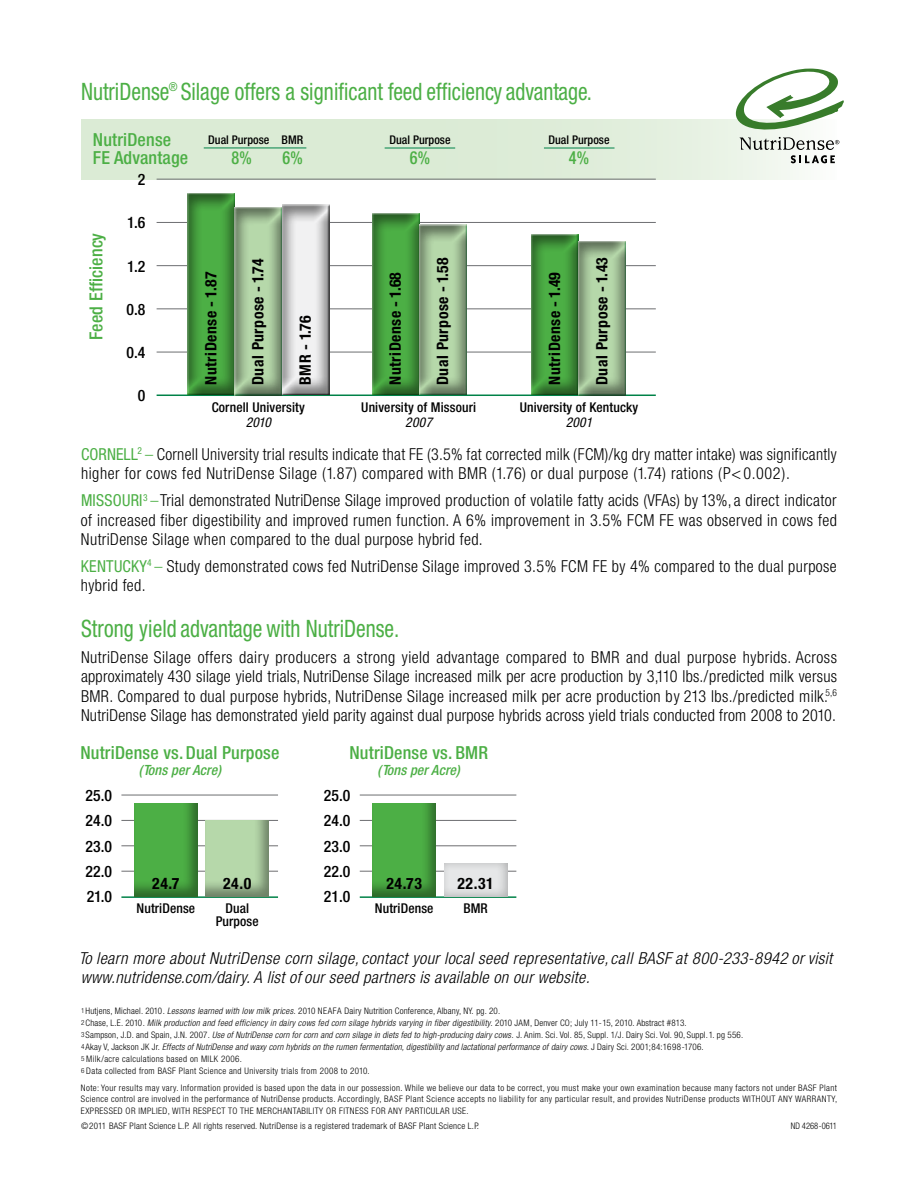
<style>
.page{position:relative;width:918px;height:1188px;background:#fff}
.page>*{position:absolute;margin:0;border:0;box-sizing:border-box;transform-origin:0 0}
.t1{font:condensed 24px "Helvetica Neue";color:#4caf45;scale:.9 1}
.t2{font:500 condensed 18px/18px "Helvetica Neue";letter-spacing:.01em;color:#4caf45}
.t3{font:500 condensed 18px "Helvetica Neue";letter-spacing:.01em;color:#4caf45;scale:.9 1}
.t4{font:300 condensed 16.5px/19.5px "Helvetica Neue";letter-spacing:.025em;color:#000}
.t5{font:italic 300 condensed 16.5px/19.5px "Helvetica Neue";letter-spacing:.025em;color:#000}
.t6{font:700 condensed 15.75px "Helvetica Neue";letter-spacing:.035em;color:#000}
.t7{font:500 condensed 15.75px/25.3px "Helvetica Neue";letter-spacing:.005em;color:#000;text-align:justify}
.t8{font:italic 500 condensed 14.1px "Helvetica Neue";letter-spacing:.01em;color:#4caf45}
.t9{font:500 condensed 13.5px "Helvetica Neue";letter-spacing:.01em;color:#000}
.t10{font:italic condensed 13.5px "Helvetica Neue";letter-spacing:.01em;color:#000}
.t11{font:500 condensed 12px "Helvetica Neue";color:#000}
.t12{font:300 condensed 9px/12px "Helvetica Neue";letter-spacing:.02em;color:#000}
.t13{font:300 condensed 9px/10.5px "Helvetica Neue";letter-spacing:.045em;color:#000}
.t14{font:300 condensed 9px "Helvetica Neue";letter-spacing:.025em;color:#000}
.t15{font:300 condensed 9px "Helvetica Neue";letter-spacing:.005em;color:#000;scale:.95 1}
.s1{font-weight:400;color:#4caf45}
.s2{color:#4caf45}
.s3{font-style:italic}
</style>
<div class="page">
<div style="left:81px;top:119px;width:756px;height:60px;background:#dbebd5"></div>
<hr style="left:157px;top:222px;width:499px;height:1px;background:#6d6e71">
<hr style="left:157px;top:265px;width:499px;height:1px;background:#6d6e71">
<hr style="left:157px;top:308px;width:499px;height:1px;background:#6d6e71">
<hr style="left:157px;top:352px;width:499px;height:1px;background:#6d6e71">
<hr style="left:157px;top:395px;width:499px;height:1px;background:#008248">
<div style="left:183px;top:182px;width:54px;height:214px;background:#fff"></div>
<div style="left:186px;top:193px;width:51px;height:203px;background:#008248;opacity:.75"></div>
<div style="left:234px;top:206px;width:50px;height:190px;background:#008248;opacity:.75"></div>
<div style="left:282px;top:204px;width:49px;height:192px;background:#000;opacity:.75"></div>
<div style="left:372px;top:212px;width:49px;height:184px;background:#008248;opacity:.75"></div>
<div style="left:419px;top:224px;width:50px;height:172px;background:#008248;opacity:.75"></div>
<div style="left:531px;top:233px;width:49px;height:163px;background:#008248;opacity:.75"></div>
<div style="left:578px;top:240px;width:49px;height:156px;background:#008248;opacity:.75"></div>
<hr style="left:204px;top:148px;width:102px;height:1px;background:#008248">
<hr style="left:544px;top:148px;width:71px;height:1px;background:#008248">
<hr style="left:385px;top:148px;width:70px;height:1px;background:#008248">
<hr style="left:157px;top:179px;width:499px;height:1px;background:#6d6e71">
<hr style="left:121px;top:820px;width:157px;height:1px;background:#6d6e71">
<hr style="left:360px;top:820px;width:156px;height:1px;background:#6d6e71">
<hr style="left:121px;top:795px;width:157px;height:1px;background:#6d6e71">
<hr style="left:360px;top:795px;width:156px;height:1px;background:#6d6e71">
<hr style="left:121px;top:845px;width:157px;height:1px;background:#6d6e71">
<hr style="left:360px;top:845px;width:156px;height:1px;background:#6d6e71">
<hr style="left:121px;top:871px;width:157px;height:1px;background:#6d6e71">
<hr style="left:360px;top:871px;width:156px;height:1px;background:#6d6e71">
<hr style="left:121px;top:896px;width:157px;height:2px;background:#008248">
<hr style="left:360px;top:896px;width:156px;height:2px;background:#008248">
<div style="left:129px;top:790px;width:71px;height:107px;background:#000;opacity:.4"></div>
<div style="left:367px;top:790px;width:71px;height:107px;background:#000;opacity:.4"></div>
<div style="left:201px;top:808px;width:70px;height:89px;background:#000;opacity:.4"></div>
<div style="left:439px;top:852px;width:70px;height:45px;background:#000;opacity:.25"></div>
<svg style="left:736px;top:69px;width:108px;height:94px"></svg>
<h1 class="t1" style="left:81px;top:78px;width:569px">NutriDense<sup>®</sup> Silage offers a significant feed efficiency advantage.</h1>
<p class="t2" style="left:93px;top:130px;width:97px">NutriDense<br>FE Advantage</p>
<p class="t2" style="left:87px;top:340px;width:109px;rotate:-90deg">Feed Efficiency</p>
<p class="t7" style="left:138px;top:167px;width:9px">2</p>
<p class="t7" style="left:127px;top:210px;width:20px">1.6</p>
<p class="t7" style="left:127px;top:253px;width:20px">1.2</p>
<p class="t7" style="left:126px;top:296px;width:21px">0.8</p>
<p class="t7" style="left:126px;top:340px;width:21px">0.4</p>
<p class="t7" style="left:138px;top:383px;width:9px">0</p>
<p class="t11" style="left:208px;top:132px;width:96px">Dual Purpose BMR</p>
<p class="t11" style="left:390px;top:132px;width:63px">Dual Purpose</p>
<p class="t11" style="left:549px;top:132px;width:63px">Dual Purpose</p>
<p class="t3" style="left:410px;top:147px;width:24px">6%</p>
<p class="t3" style="left:569px;top:147px;width:24px">4%</p>
<p class="t3" style="left:232px;top:147px;width:24px">8%</p>
<p class="t3" style="left:283px;top:147px;width:24px">6%</p>
<p class="t6" style="left:201px;top:385px;width:115px;rotate:-90deg">NutriDense - 1.87</p>
<p class="t6" style="left:248px;top:385px;width:128px;rotate:-90deg">Dual Purpose - 1.74</p>
<p class="t6" style="left:296px;top:385px;width:71px;rotate:-90deg">BMR - 1.76</p>
<p class="t9" style="left:212px;top:399px;width:95px">Cornell University</p>
<p class="t10" style="left:246px;top:414px;width:26px">2010</p>
<p class="t6" style="left:386px;top:385px;width:114px;rotate:-90deg">NutriDense - 1.68</p>
<p class="t6" style="left:433px;top:385px;width:129px;rotate:-90deg">Dual Purpose - 1.58</p>
<p class="t9" style="left:361px;top:399px;width:116px">University of Missouri</p>
<p class="t10" style="left:405px;top:414px;width:28px">2007</p>
<p class="t6" style="left:545px;top:385px;width:114px;rotate:-90deg">NutriDense - 1.49</p>
<p class="t6" style="left:592px;top:385px;width:129px;rotate:-90deg">Dual Purpose - 1.43</p>
<p class="t9" style="left:520px;top:399px;width:120px">University of Kentucky</p>
<p class="t10" style="left:566px;top:414px;width:28px">2001</p>
<p class="t4" style="left:81px;top:444px;width:757px"><span class="s1">CORNELL</span><sup>2</sup> <span class="s2">–</span> Cornell University trial results indicate that FE (3.5% fat corrected milk (FCM)/kg dry matter intake) was significantly higher for cows fed NutriDense Silage (1.87) compared with BMR (1.76) or dual purpose (1.74) rations (P&lt;0.002).</p>
<p class="t4" style="left:81px;top:490px;width:757px;text-align:justify"><span class="s1">MISSOURI</span><sup>3</sup> <span class="s2">–</span> Trial demonstrated NutriDense Silage improved production of volatile fatty acids (VFAs) by 13%, a direct indicator of increased fiber digestibility and improved rumen function. A 6% improvement in 3.5% FCM FE was observed in cows fed NutriDense Silage when compared to the dual purpose hybrid fed.</p>
<p class="t4" style="left:81px;top:556px;width:757px"><span class="s1">KENTUCKY</span><sup>4</sup> <span class="s2">–</span> Study demonstrated cows fed NutriDense Silage improved 3.5% FCM FE by 4% compared to the dual purpose hybrid fed.</p>
<h1 class="t1" style="left:81px;top:614px;width:355px">Strong yield advantage with NutriDense.</h1>
<p class="t4" style="left:81px;top:647px;width:758px;text-align:justify">NutriDense Silage offers dairy producers a strong yield advantage compared to BMR and dual purpose hybrids. Across approximately 430 silage yield trials, NutriDense Silage increased milk per acre production by 3,110 lbs./predicted milk versus BMR. Compared to dual purpose hybrids, NutriDense Silage increased milk per acre production by 213 lbs./predicted milk.<sup>5,6<br></sup>NutriDense Silage has demonstrated yield parity against dual purpose hybrids across yield trials conducted from 2008 to 2010.</p>
<p class="t2" style="left:80px;top:743px;width:201px">NutriDense vs. Dual Purpose</p>
<p class="t8" style="left:139px;top:761px;width:84px">(Tons per Acre)</p>
<p class="t2" style="left:349px;top:743px;width:140px">NutriDense vs. BMR</p>
<p class="t8" style="left:378px;top:761px;width:84px">(Tons per Acre)</p>
<p class="t7" style="left:85px;top:782px;width:28px">25.0<br>24.0<br>23.0<br>22.0<br>21.0</p>
<p class="t7" style="left:324px;top:782px;width:28px">25.0<br>24.0<br>23.0<br>22.0<br>21.0</p>
<p class="t9" style="left:136px;top:900px;width:60px">NutriDense</p>
<p class="t9" style="left:225px;top:900px;width:25px">Dual</p>
<p class="t9" style="left:375px;top:900px;width:60px">NutriDense</p>
<p class="t9" style="left:216px;top:913px;width:45px">Purpose</p>
<p class="t6" style="left:152px;top:874px;width:29px">24.7</p>
<p class="t6" style="left:386px;top:874px;width:37px">24.73</p>
<p class="t6" style="left:223px;top:874px;width:30px">24.0</p>
<p class="t6" style="left:457px;top:874px;width:38px">22.31</p>
<p class="t9" style="left:463px;top:900px;width:26px">BMR</p>
<p class="t5" style="left:79px;top:948px;width:755px">To learn more about NutriDense corn silage, contact your local seed representative, call BASF at 800-233-8942 or visit www.nutridense.com/dairy. A list of our seed partners is available on our website.</p>
<p class="t12" style="left:81px;top:1005px;width:664px"><sup>1</sup>Hutjens, Michael. 2010. <span class="s3">Lessons learned with low milk prices.</span> 2010 NEAFA Dairy Nutrition Conference, Albany, NY. pg. 20.<br><sup>2</sup>Chase, L.E. 2010. <span class="s3">Milk production and feed efficiency in dairy cows fed corn silage hybrids varying in fiber digestibility.</span> 2010 JAM, Denver CO; July 11-15, 2010. Abstract #813.<br><sup>3</sup> Sampson, J.D. and Spain, J.N. 2007. <span class="s3">Use of NutriDense corn for corn and corn silage in diets fed to high-producing dairy cows.</span> J. Anim. Sci. Vol. 85, Suppl. 1/J. Dairy Sci. Vol. 90, Suppl. 1. pg 556.<br><sup>4</sup> Akay V, Jackson JK Jr. <span class="s3">Effects of NutriDense and waxy corn hybrids on the rumen fermentation, digestibility and lactational performance of dairy cows.</span> J Dairy Sci. 2001;84:1698-1706.<br><sup>5</sup> Milk/acre calculations based on MILK 2006.<br><sup>6</sup> Data collected from BASF Plant Science and University trials from 2008 to 2010.</p>
<p class="t13" style="left:81px;top:1083px;width:758px">Note: Your results may vary. Information provided is based upon the data in our possession. While we believe our data to be correct, you must make your own examination because many factors not under BASF Plant<br>Science control are involved in the performance of NutriDense products. Accordingly, BASF Plant Science accepts no liability for any particular result, and provides NutriDense products WITHOUT ANY WARRANTY,</p>
<p class="t13" style="left:81px;top:1105px;width:389px">EXPRESSED OR IMPLIED, WITH RESPECT TO THE MERCHANTABILITY OR FITNESS FOR ANY PARTICULAR USE.</p>
<p class="t14" style="left:81px;top:1120px;width:400px">©2011 BASF Plant Science L.P. All rights reserved. NutriDense is a registered trademark of BASF Plant Science L.P.</p>
<p class="t15" style="left:791px;top:1120px;width:50px">ND 4268-0611</p>
</div>
